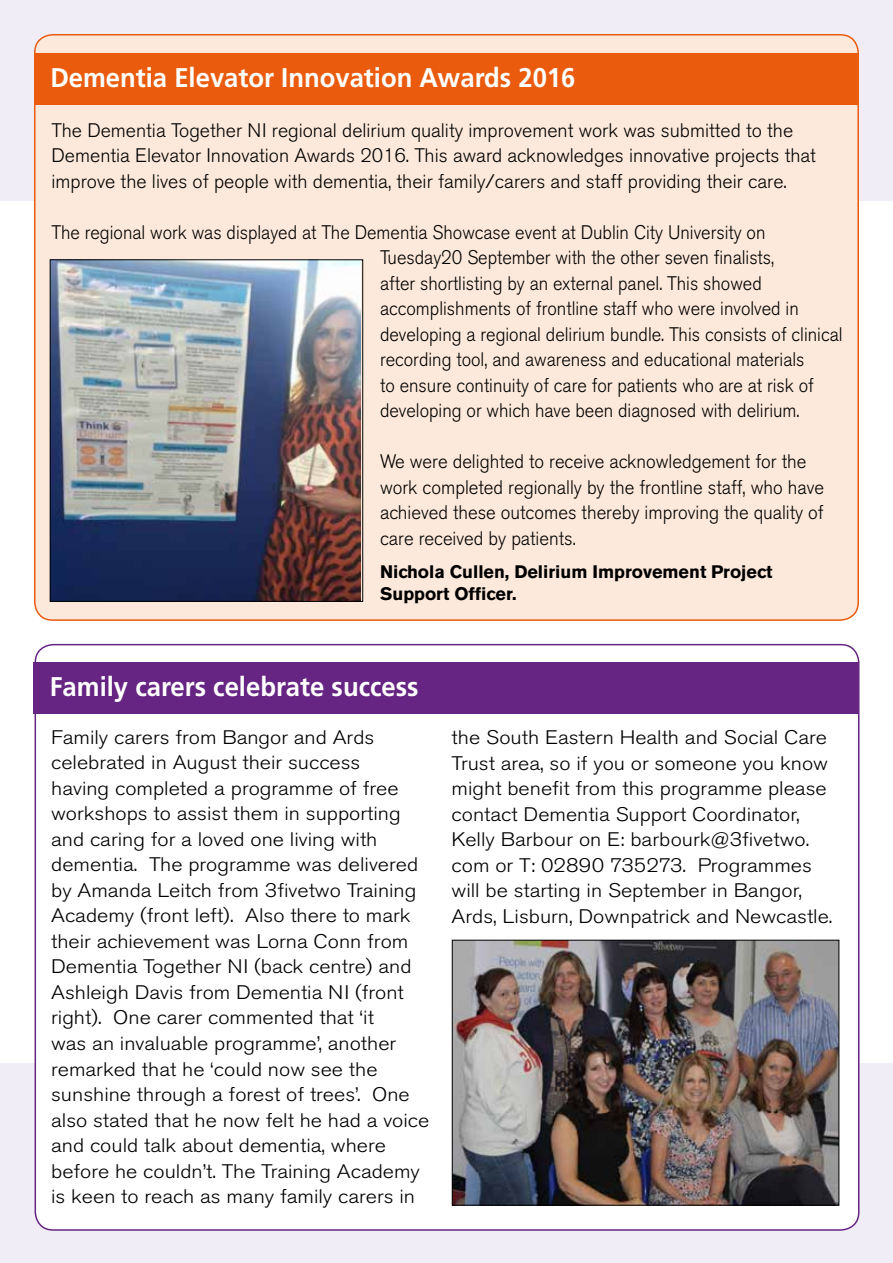
<style>
.page{position:relative;width:893px;height:1263px;background:#fff}
.page>*{position:absolute;margin:0;border:0;box-sizing:border-box;transform-origin:0 0}
.t1{font:700 27px "Frutiger";color:#fff;scale:.95 1}
.t2{font:300 19.5px/25.5px "Akzidenz Grotesk BE";color:#000;scale:1.1 1}
.t3{font:300 19.5px/25.5px "Akzidenz Grotesk BE";color:#000;scale:.93 1}
.t4{font:300 19.5px/25.5px "Akzidenz Grotesk BE";color:#000}
.t5{font:300 19.5px/25.5px "Akzidenz Grotesk BE";color:#000;scale:.95 1}
.t6{font:700 18px/21.6px "Akzidenz Grotesk BE";color:#000}
</style>
<div class="page">
<div style="left:0;top:1063px;width:893px;height:200px;background:#f1edf7"></div>
<div style="left:35px;top:645px;width:824px;height:585px;background:#fff;border-radius:18px"></div>
<div style="left:0;top:0;width:893px;height:200px;background:#f1edf7"></div>
<div style="left:35px;top:35px;width:823px;height:585px;background:#fde9db;border-radius:18px"></div>
<div style="left:34px;top:53px;width:825px;height:52px;background:#ea5b0d"></div>
<img style="left:52px;top:261px;width:309px;height:339px">
<div style="left:50px;top:259px;width:313px;height:343px;border:1px solid #000"></div>
<div style="left:33px;top:662px;width:825px;height:52px;background:#662483"></div>
<img style="left:454px;top:942px;width:383px;height:261px">
<div style="left:452px;top:940px;width:387px;height:265px;border:1px solid #000"></div>
<h1 class="t1" style="left:50px;top:62px;width:554px">Dementia Elevator Innovation Awards 2016</h1>
<p class="t4" style="left:52px;top:117px;width:766px">The Dementia Together NI regional delirium quality improvement work was submitted to the<br>Dementia Elevator Innovation Awards 2016. This award acknowledges innovative projects that improve the lives of people with dementia, their family/carers and staff providing their care.</p>
<p class="t3" style="left:380px;top:219px;width:499px;text-indent:-328px">The regional work was displayed at The Dementia Showcase event at Dublin City University on Tuesday20 September with the other seven finalists,<br>after shortlisting by an external panel. This showed accomplishments of frontline staff who were involved in developing a regional delirium bundle. This consists of clinical recording tool, and awareness and educational materials<br>to ensure continuity of care for patients who are at risk of developing or which have been diagnosed with delirium.</p>
<p class="t5" style="left:380px;top:449px;width:469px">We were delighted to receive acknowledgement for the work completed regionally by the frontline staff, who have achieved these outcomes thereby improving the quality of care received by patients.</p>
<p class="t6" style="left:380px;top:561px;width:394px">Nichola Cullen, Delirium Improvement Project<br>Support Officer.</p>
<h1 class="t1" style="left:50px;top:671px;width:390px">Family carers celebrate success</h1>
<p class="t2" style="left:51px;top:725px;width:345px">Family carers from Bangor and Ards celebrated in August their success<br>having completed a programme of free workshops to assist them in supporting and caring for a loved one living with dementia. The programme was delivered by Amanda Leitch from 3fivetwo Training Academy (front left). Also there to mark their achievement was Lorna Conn from Dementia Together NI (back centre) and Ashleigh Davis from Dementia NI (front right). One carer commented that ‘it<br>was an invaluable programme’, another remarked that he ‘could now see the sunshine through a forest of trees’. One also stated that he now felt he had a voice and could talk about dementia, where before he couldn’t. The Training Academy is keen to reach as many family carers in</p>
<p class="t2" style="left:452px;top:725px;width:348px">the South Eastern Health and Social Care Trust area, so if you or someone you know might benefit from this programme please contact Dementia Support Coordinator, Kelly Barbour on E: barbourk@3fivetwo. com or T: 02890 735273. Programmes will be starting in September in Bangor, Ards, Lisburn, Downpatrick and Newcastle.</p>
</div>
